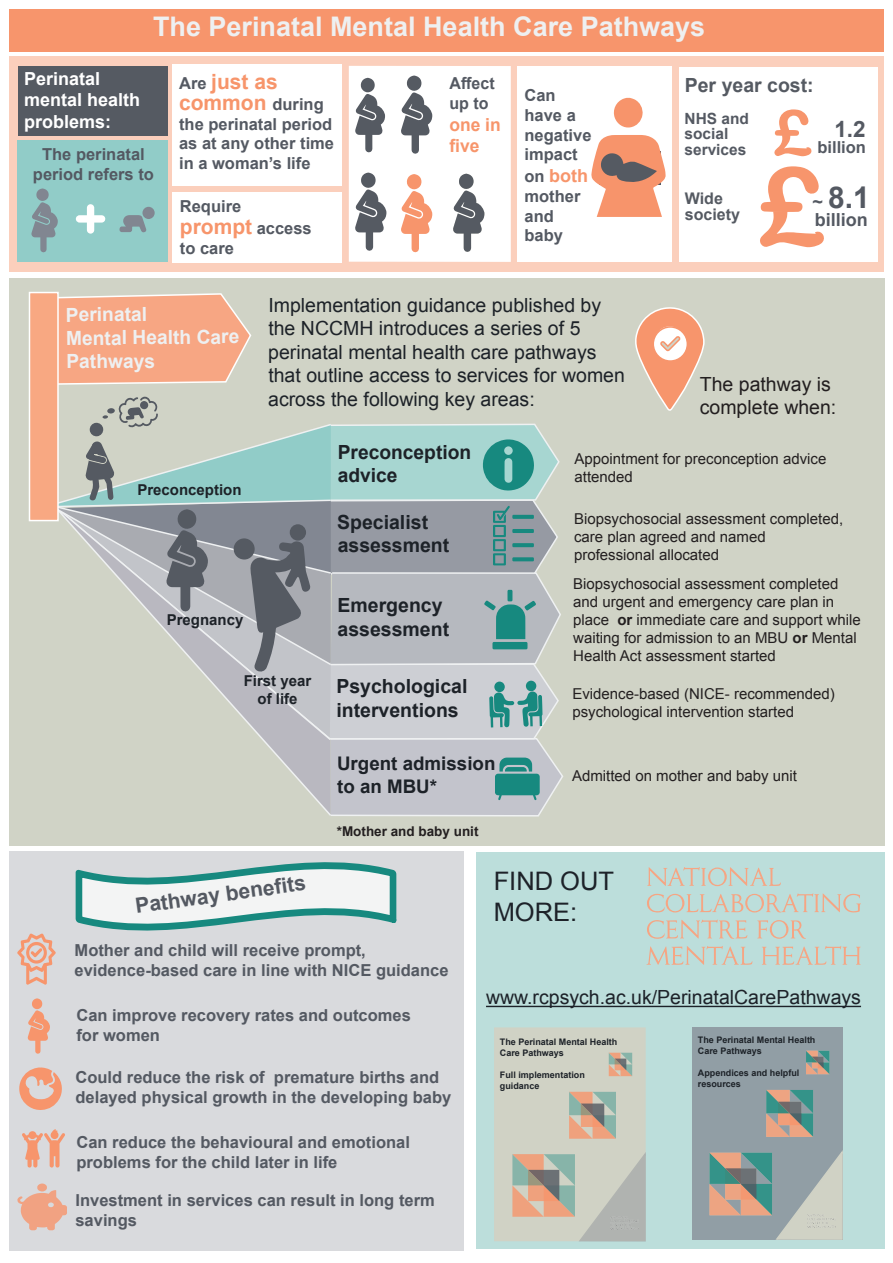
<style>
.page{position:relative;width:893px;height:1263px;background:#fff}
.page>*{position:absolute;margin:0;border:0;box-sizing:border-box;transform-origin:0 0}
.t1{font:700 30px "Arial";color:#545962}
.t2{font:700 27px "Arial";color:#eef0f1}
.t3{font:25.5px/30.6px "Arial";color:#1d2229}
.t4{font:700 22.5px "Arial";color:#545962}
.t5{font:700 21px/20.7px "Arial";color:#f7956b}
.t6{font:700 21px "Arial";color:#545962}
.t7{font:19.5px/23.4px "Arial";color:#1d2228}
.t8{font:700 19.5px/23.4px "Arial";color:#1d2228}
.t9{font:19.5px "Arial";color:#1d2229}
.t10{font:700 19.5px/23.4px "Arial";color:#eef0f1}
.t11{font:19.5px/23.4px "Arial";color:#231f20}
.t12{font:700 19.5px "Arial";color:#555a62}
.t13{font:700 18.75px/22.5px "Arial";color:#1d2228}
.t14{font:700 18px/21.6px "Arial";color:#fff}
.t15{font:700 18px "Arial";color:#f7956b}
.t16{font:700 18px "Arial";color:#545962}
.t17{font:700 16.5px/19.8px "Arial";color:#545962}
.t18{font:700 16.05px/16.2px "Arial";color:#555a62}
.t19{font:700 15.45px/15.6px "Arial";color:#545962}
.t20{font:15px/18px "Arial";color:#231f20}
.t21{font:700 15px/18px "Arial";color:#1d2228;text-align:center}
.t22{font:700 13.5px "Arial";color:#231f20}
.t23{font:700 9px/10.8px "Arial";color:#1d2228}
.s1{font-size:16.5px;color:#545962}
.s2{font-size:18px}
.s3{font-weight:700}
</style>
<div class="page">
<div style="left:476px;top:852px;width:409px;height:396px;background:#bcdedb"></div>
<div style="left:9px;top:278px;width:875px;height:567px;background:#d0d3c6"></div>
<div style="left:9px;top:9px;width:875px;height:43px;background:#f7956c"></div>
<svg style="left:59px;top:293px;width:193px;height:92px"></svg>
<svg style="left:31px;top:397px;width:533px;height:420px"></svg>
<div style="left:29px;top:292px;width:30px;height:229px;background:#f8a882;border:2px solid #fff"></div>
<div style="left:9px;top:57px;width:875px;height:215px;background:#fbcfbc"></div>
<div style="left:19px;top:66px;width:149px;height:70px;background:#555a62"></div>
<div style="left:517px;top:67px;width:155px;height:195px;background:#fff"></div>
<div style="left:18px;top:140px;width:150px;height:122px;background:#91ccc8"></div>
<svg style="left:31px;top:188px;width:27px;height:65px"></svg>
<svg style="left:120px;top:215px;width:26px;height:18px"></svg>
<div style="left:142px;top:207px;width:13px;height:12px;background:#818691;border-radius:50%"></div>
<svg style="left:76px;top:204px;width:30px;height:30px"></svg>
<div style="left:349px;top:66px;width:162px;height:196px;background:#fff"></div>
<svg style="left:355px;top:76px;width:78px;height:78px"></svg>
<svg style="left:355px;top:173px;width:156px;height:80px"></svg>
<div style="left:173px;top:65px;width:169px;height:121px;background:#fff"></div>
<div style="left:172px;top:192px;width:170px;height:71px;background:#fff"></div>
<div style="left:679px;top:67px;width:199px;height:195px;background:#fff"></div>
<svg style="left:774px;top:109px;width:38px;height:47px"></svg>
<svg style="left:613px;top:98px;width:30px;height:30px"></svg>
<svg style="left:591px;top:135px;width:75px;height:82px"></svg>
<svg style="left:635px;top:307px;width:70px;height:104px"></svg>
<div style="left:9px;top:852px;width:455px;height:399px;background:#d9dadd"></div>
<svg style="left:17px;top:934px;width:39px;height:51px"></svg>
<svg style="left:27px;top:998px;width:23px;height:56px"></svg>
<svg style="left:19px;top:1067px;width:43px;height:43px"></svg>
<svg style="left:22px;top:1129px;width:43px;height:39px"></svg>
<svg style="left:17px;top:1183px;width:50px;height:47px"></svg>
<svg style="left:76px;top:845px;width:321px;height:86px"></svg>
<svg style="left:757px;top:920px;width:49px;height:19px"></svg>
<svg style="left:647px;top:919px;width:100px;height:20px"></svg>
<svg style="left:647px;top:946px;width:105px;height:19px"></svg>
<svg style="left:762px;top:946px;width:99px;height:19px"></svg>
<svg style="left:647px;top:893px;width:214px;height:20px"></svg>
<svg style="left:647px;top:867px;width:134px;height:19px"></svg>
<hr style="left:486px;top:1006px;width:375px;height:1px;background:#1d2229">
<svg style="left:760px;top:166px;width:64px;height:82px"></svg>
<div style="left:494px;top:1027px;width:152px;height:214px;background:#d0d2c5"></div>
<svg style="left:512px;top:1152px;width:134px;height:89px"></svg>
<svg style="left:569px;top:1092px;width:47px;height:47px"></svg>
<svg style="left:609px;top:1053px;width:23px;height:23px"></svg>
<div style="left:692px;top:1027px;width:150px;height:213px;background:#919ea5"></div>
<svg style="left:806px;top:1051px;width:23px;height:23px"></svg>
<svg style="left:766px;top:1090px;width:47px;height:47px"></svg>
<svg style="left:709px;top:1148px;width:134px;height:92px"></svg>
<h2 class="t2" style="left:153px;top:9px;width:554px">The Perinatal Mental Health Care Pathways</h2>
<p class="t14" style="left:24px;top:68px;width:118px">Perinatal mental health problems:</p>
<p class="t17" style="left:33px;top:145px;width:123px;text-align:center">The perinatal period refers to</p>
<p class="t5" style="left:179px;top:72px;width:146px"><span class="s1">Are</span> just as common <span class="s1">during</span></p>
<p class="t17" style="left:179px;top:114px;width:156px;text-align:justify">the perinatal period as at any other time in a woman’s life</p>
<p class="t17" style="left:180px;top:197px;width:63px">Require</p>
<p class="t5" style="left:180px;top:217px;width:133px">prompt <span class="s1">access</span></p>
<p class="t17" style="left:180px;top:239px;width:56px">to care</p>
<p class="t17" style="left:449px;top:74px;width:47px">Affect up to</p>
<p class="t15" style="left:449px;top:112px;width:53px">one in</p>
<p class="t15" style="left:449px;top:134px;width:64px">fivefive</p>
<p class="t17" style="left:525px;top:86px;width:68px">Can have a negative impact</p>
<p class="t15" style="left:525px;top:164px;width:65px"><span class="s1">on</span> both</p>
<p class="t17" style="left:525px;top:187px;width:57px">mother and baby</p>
<p class="t10" style="left:65px;top:304px;width:175px;rotate:-1deg">Perinatal<br>Mental Health Care<br>Pathways</p>
<p class="t7" style="left:268px;top:294px;width:358px">Implementation guidance published by the NCCMH introduces a series of 5 perinatal mental health care pathways that outline access to services for women across the following key areas:</p>
<p class="t12" style="left:685px;top:72px;width:130px">Per year cost:</p>
<p class="t19" style="left:684px;top:111px;width:66px">NHS and social services</p>
<h3 class="t4" style="left:834px;top:114px;width:33px">1.2</h3>
<p class="t17" style="left:817px;top:138px;width:50px">billion</p>
<p class="t18" style="left:685px;top:190px;width:57px">Wide society</p>
<h1 class="t1" style="left:813px;top:177px;width:59px"><span class="s2">~</span> 8.1</h1>
<p class="t16" style="left:815px;top:208px;width:55px">billion</p>
<p class="t11" style="left:700px;top:372px;width:138px">The pathway is complete when:</p>
<p class="t21" style="left:137px;top:482px;width:106px">Preconception</p>
<p class="t21" style="left:167px;top:611px;width:78px">Pregnancy</p>
<p class="t21" style="left:244px;top:672px;width:69px">First year of life</p>
<p class="t6" style="left:134px;top:892px;width:173px;rotate:-8deg">Pathway benefits</p>
<p class="t8" style="left:338px;top:441px;width:135px">Preconception advice</p>
<p class="t8" style="left:337px;top:511px;width:114px">Specialist assessment</p>
<p class="t8" style="left:338px;top:594px;width:113px">Emergency assessment</p>
<p class="t8" style="left:336px;top:675px;width:133px">Psychological interventions</p>
<p class="t13" style="left:337px;top:753px;width:160px">Urgent admission to an MBU*</p>
<p class="t22" style="left:337px;top:822px;width:143px">*Mother and baby unit</p>
<p class="t20" style="left:574px;top:450px;width:253px">Appointment for preconception advice attended</p>
<p class="t20" style="left:574px;top:510px;width:271px">Biopsychosocial assessment completed, care plan agreed and named professional allocated</p>
<p class="t20" style="left:573px;top:575px;width:289px">Biopsychosocial assessment completed and urgent and emergency care plan in place <span class="s3">or</span> immediate care and support while waiting for admission to an MBU <span class="s3">or</span> Mental Health Act assessment started</p>
<p class="t20" style="left:572px;top:684px;width:264px">Evidence-based (NICE- recommended) psychological intervention started</p>
<p class="t20" style="left:572px;top:767px;width:227px">Admitted on mother and baby unit</p>
<h3 class="t3" style="left:494px;top:866px;width:122px">FIND OUT<br>MORE:</h3>
<p class="t17" style="left:75px;top:941px;width:376px">Mother and child will receive prompt, evidence-based care in line with NICE guidance</p>
<p class="t17" style="left:76px;top:1006px;width:336px">Can improve recovery rates and outcomes for women</p>
<p class="t17" style="left:75px;top:1068px;width:377px">Could reduce the risk of premature births and delayed physical growth in the developing baby</p>
<p class="t17" style="left:76px;top:1133px;width:335px">Can reduce the behavioural and emotional problems for the child later in life</p>
<p class="t17" style="left:75px;top:1191px;width:361px">Investment in services can result in long term savings</p>
<p class="t9" style="left:486px;top:985px;width:376px">www.rcpsych.ac.uk/PerinatalCarePathways</p>
<p class="t23" style="left:500px;top:1037px;width:119px">The Perinatal Mental Health<br>Care Pathways</p>
<p class="t23" style="left:500px;top:1069px;width:87px">Full implementation guidance</p>
<p class="t23" style="left:698px;top:1035px;width:119px">The Perinatal Mental Health<br>Care Pathways</p>
<p class="t23" style="left:698px;top:1067px;width:103px">Appendices and helpful resources</p>
</div>
